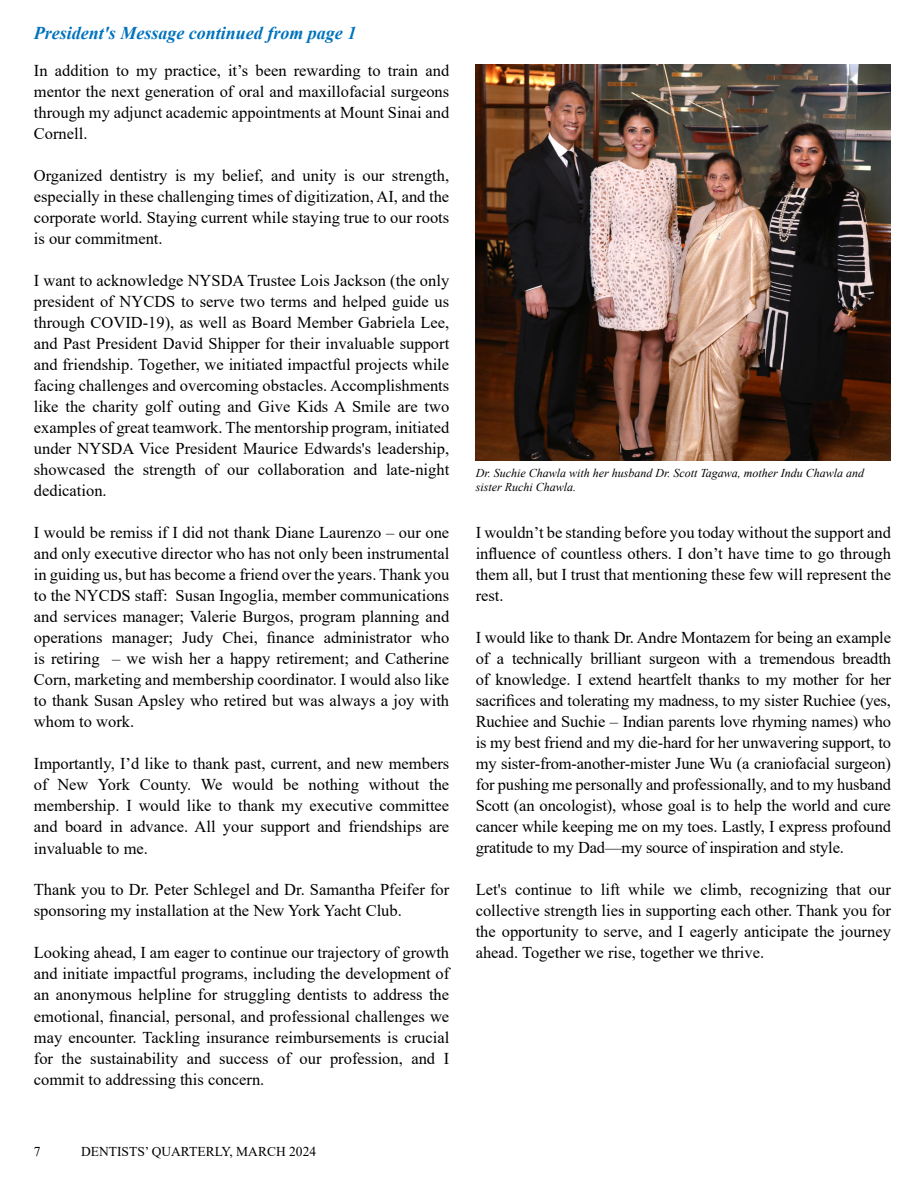
<style>
.page{position:relative;width:918px;height:1188px;background:#fff}
.page>*{position:absolute;margin:0;border:0;box-sizing:border-box;transform-origin:0 0}
.t1{font:italic 700 18px "Times New Roman";color:#0072bc}
.t2{font:16.5px/21px "Times New Roman";color:#000;text-align:justify}
.t3{font:13.5px "Times New Roman";color:#000}
.t4{font:italic 12px/14.4px "Times New Roman";color:#000}
</style>
<div class="page">
<img style="left:476px;top:65px;width:415px;height:396px">
<p class="t1" style="left:34px;top:21px;width:324px">President's Message continued from page 1</p>
<p class="t2" style="left:34px;top:60px;width:417px">In addition to my practice, it’s been rewarding to train and mentor the next generation of oral and maxillofacial surgeons through my adjunct academic appointments at Mount Sinai and Cornell.</p>
<p class="t2" style="left:34px;top:165px;width:417px">Organized dentistry is my belief, and unity is our strength, especially in these challenging times of digitization, AI, and the corporate world. Staying current while staying true to our roots is our commitment.</p>
<p class="t2" style="left:34px;top:270px;width:417px">I want to acknowledge NYSDA Trustee Lois Jackson (the only president of NYCDS to serve two terms and helped guide us through COVID-19), as well as Board Member Gabriela Lee, and Past President David Shipper for their invaluable support and friendship. Together, we initiated impactful projects while facing challenges and overcoming obstacles. Accomplishments like the charity golf outing and Give Kids A Smile are two examples of great teamwork. The mentorship program, initiated under NYSDA Vice President Maurice Edwards's leadership, showcased the strength of our collaboration and late-night dedication.</p>
<p class="t2" style="left:34px;top:522px;width:417px">I would be remiss if I did not thank Diane Laurenzo – our one and only executive director who has not only been instrumental in guiding us, but has become a friend over the years. Thank you to the NYCDS staff: Susan Ingoglia, member communications and services manager; Valerie Burgos, program planning and operations manager; Judy Chei, finance administrator who is retiring – we wish her a happy retirement; and Catherine Corn, marketing and membership coordinator. I would also like to thank Susan Apsley who retired but was always a joy with whom to work.</p>
<p class="t2" style="left:34px;top:753px;width:417px">Importantly, I’d like to thank past, current, and new members of New York County. We would be nothing without the membership. I would like to thank my executive committee and board in advance. All your support and friendships are invaluable to me.</p>
<p class="t2" style="left:34px;top:879px;width:417px">Thank you to Dr. Peter Schlegel and Dr. Samantha Pfeifer for sponsoring my installation at the New York Yacht Club.</p>
<p class="t2" style="left:34px;top:942px;width:417px">Looking ahead, I am eager to continue our trajectory of growth and initiate impactful programs, including the development of an anonymous helpline for struggling dentists to address the emotional, financial, personal, and professional challenges we may encounter. Tackling insurance reimbursements is crucial for the sustainability and success of our profession, and I commit to addressing this concern.</p>
<p class="t3" style="left:34px;top:1142px;width:8px">7</p>
<p class="t3" style="left:81px;top:1142px;width:237px">DENTISTS’ QUARTERLY, MARCH 2024</p>
<p class="t4" style="left:476px;top:466px;width:390px">Dr. Suchie Chawla with her husband Dr. Scott Tagawa, mother Indu Chawla and sister Ruchi Chawla.</p>
<p class="t2" style="left:476px;top:522px;width:417px">I wouldn’t be standing before you today without the support and influence of countless others. I don’t have time to go through them all, but I trust that mentioning these few will represent the rest.</p>
<p class="t2" style="left:476px;top:627px;width:417px">I would like to thank Dr. Andre Montazem for being an example of a technically brilliant surgeon with a tremendous breadth of knowledge. I extend heartfelt thanks to my mother for her sacrifices and tolerating my madness, to my sister Ruchiee (yes, Ruchiee and Suchie – Indian parents love rhyming names) who is my best friend and my die-hard for her unwavering support, to my sister-from-another-mister June Wu (a craniofacial surgeon) for pushing me personally and professionally, and to my husband Scott (an oncologist), whose goal is to help the world and cure cancer while keeping me on my toes. Lastly, I express profound gratitude to my Dad—my source of inspiration and style.</p>
<p class="t2" style="left:476px;top:879px;width:417px">Let's continue to lift while we climb, recognizing that our collective strength lies in supporting each other. Thank you for the opportunity to serve, and I eagerly anticipate the journey ahead. Together we rise, together we thrive.</p>
</div>
